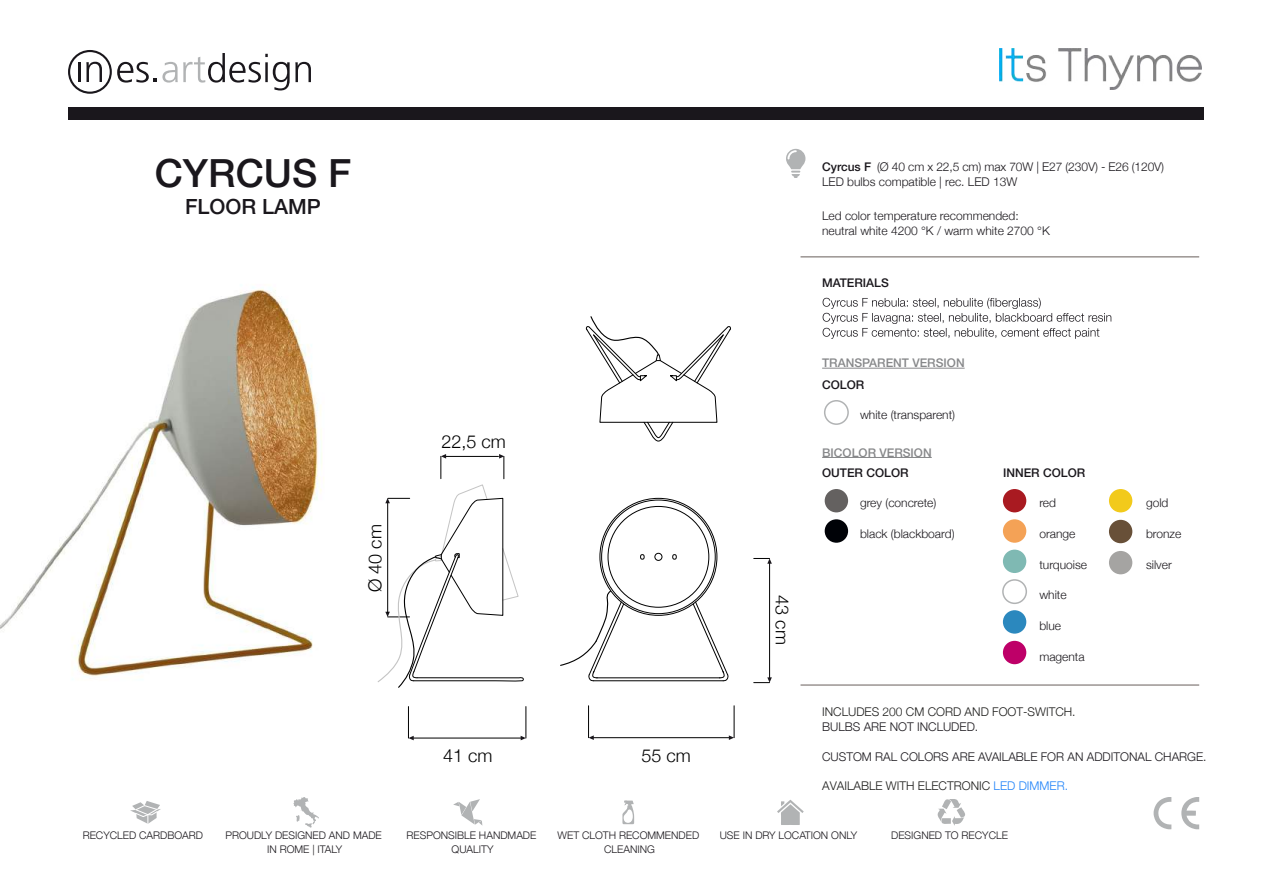
<style>
.page{position:relative;width:1263px;height:893px;background:#fff}
.page>*{position:absolute;margin:0;border:0;box-sizing:border-box;transform-origin:0 0}
.t1{font:500 39px "Helvetica Neue LT Std";color:#1a171c}
.t2{font:500 21px "Helvetica Neue LT Std";color:#1a171c}
.t3{font:300 18px "Helvetica Neue";color:#000}
.t4{font:300 12px/15px "Helvetica Neue";color:#1a171c}
.t5{font:300 12px "Helvetica Neue";color:#1d1d1b}
.t6{font:500 12px "Helvetica Neue LT Std";color:#1a171c}
.t7{font:500 12px "Helvetica Neue LT Std";color:#87888a}
.t8{font:300 10.5px/13.5px "Helvetica Neue";color:#1a171c;text-align:center}
.s1{color:#2184f9}
</style>
<div class="page">
<div style="left:68px;top:107px;width:1135px;height:13px;background:#1a171c"></div>
<svg style="left:117px;top:53px;width:194px;height:38px"></svg>
<hr style="left:78px;top:62px;width:2px;height:20px;background:#1a171c">
<svg style="left:86px;top:62px;width:16px;height:20px"></svg>
<div style="left:68px;top:50px;width:44px;height:44px;border:2px solid #1a171c;border-radius:50%"></div>
<svg style="left:130px;top:801px;width:31px;height:23px"></svg>
<svg style="left:1181px;top:797px;width:18px;height:32px"></svg>
<svg style="left:1153px;top:797px;width:18px;height:32px"></svg>
<svg style="left:293px;top:797px;width:26px;height:31px"></svg>
<svg style="left:453px;top:799px;width:29px;height:26px"></svg>
<svg style="left:622px;top:801px;width:12px;height:23px"></svg>
<svg style="left:777px;top:800px;width:27px;height:25px"></svg>
<svg style="left:937px;top:799px;width:28px;height:27px"></svg>
<svg style="left:786px;top:149px;width:19px;height:29px"></svg>
<hr style="left:800px;top:257px;width:399px;height:1px;background:#685f5b">
<svg style="left:823px;top:298px;width:288px;height:41px"></svg>
<hr style="left:800px;top:685px;width:399px;height:1px;background:#685f5b">
<div style="left:1003px;top:489px;width:23px;height:23px;background:#a91a21;border-radius:50%"></div>
<div style="left:1003px;top:519px;width:23px;height:24px;background:#f4a256;border-radius:50%"></div>
<div style="left:1003px;top:550px;width:23px;height:23px;background:#7fb9b3;border-radius:50%"></div>
<div style="left:1002px;top:579px;width:25px;height:25px;border:2px solid #b1b3b4;border-radius:50%"></div>
<div style="left:1003px;top:610px;width:23px;height:24px;background:#2b88be;border-radius:50%"></div>
<div style="left:1003px;top:641px;width:23px;height:23px;background:#be0068;border-radius:50%"></div>
<div style="left:1109px;top:489px;width:23px;height:23px;background:#f2ca1b;border-radius:50%"></div>
<div style="left:1109px;top:520px;width:23px;height:23px;background:#685038;border-radius:50%"></div>
<div style="left:1109px;top:551px;width:23px;height:23px;background:#a5a4a2;border-radius:50%"></div>
<div style="left:825px;top:489px;width:23px;height:23px;background:#646160;border-radius:50%"></div>
<div style="left:825px;top:519px;width:23px;height:24px;background:#000207;border-radius:50%"></div>
<div style="left:824px;top:400px;width:25px;height:25px;border:2px solid #b1b3b4;border-radius:50%"></div>
<hr style="left:822px;top:457px;width:110px;height:1px;background:#87888a">
<hr style="left:822px;top:368px;width:143px;height:1px;background:#87888a">
<hr style="left:591px;top:737px;width:138px;height:1px;background:#000">
<hr style="left:734px;top:706px;width:1px;height:32px;background:#000">
<hr style="left:588px;top:706px;width:1px;height:32px;background:#000">
<svg style="left:729px;top:735px;width:5px;height:5px"></svg>
<svg style="left:588px;top:735px;width:6px;height:5px"></svg>
<hr style="left:411px;top:738px;width:111px;height:1px;background:#000">
<hr style="left:526px;top:706px;width:1px;height:32px;background:#000">
<hr style="left:408px;top:706px;width:1px;height:32px;background:#000">
<svg style="left:521px;top:736px;width:5px;height:4px"></svg>
<svg style="left:408px;top:736px;width:6px;height:4px"></svg>
<hr style="left:769px;top:562px;width:1px;height:118px;background:#000">
<svg style="left:754px;top:558px;width:18px;height:6px"></svg>
<svg style="left:754px;top:677px;width:18px;height:6px"></svg>
<svg style="left:673px;top:554px;width:3px;height:5px"></svg>
<svg style="left:640px;top:554px;width:4px;height:5px"></svg>
<hr style="left:594px;top:680px;width:129px;height:1px;background:#000">
<hr style="left:597px;top:677px;width:123px;height:1px;background:#000">
<svg style="left:692px;top:601px;width:37px;height:80px"></svg>
<div style="left:655px;top:553px;width:7px;height:7px;border:1px solid #000;border-radius:50%"></div>
<svg style="left:560px;top:589px;width:65px;height:92px"></svg>
<svg style="left:585px;top:316px;width:146px;height:126px"></svg>
<svg style="left:377px;top:454px;width:147px;height:234px"></svg>
<img style="left:0;top:287px;width:324px;height:389px">
<img style="left:999px;top:49px;width:202px;height:40px">
<h1 class="t1" style="left:155px;top:150px;width:198px">CYRCUS F</h1>
<h2 class="t2" style="left:185px;top:194px;width:137px">FLOOR LAMP</h2>
<h3 class="t3" style="left:364px;top:592px;width:69px;rotate:-90deg">Ø 40 cm</h3>
<h3 class="t3" style="left:442px;top:431px;width:66px">22,5 cm</h3>
<h3 class="t3" style="left:443px;top:745px;width:51px">41 cm</h3>
<h3 class="t3" style="left:641px;top:744px;width:51px">55 cm</h3>
<h3 class="t3" style="left:793px;top:595px;width:51px;rotate:90deg">43 cm</h3>
<p class="t4" style="left:877px;top:159px;width:289px">(Ø 40 cm x 22,5 cm) max 70W | E27 (230V) - E26 (120V)</p>
<p class="t6" style="left:822px;top:159px;width:51px">Cyrcus F</p>
<p class="t4" style="left:822px;top:174px;width:197px">LED bulbs compatible | rec. LED 13W</p>
<p class="t4" style="left:822px;top:208px;width:229px">Led color temperature recommended: neutral white 4200 °K / warm white 2700 °K</p>
<p class="t6" style="left:822px;top:276px;width:68px">MATERIALS</p>
<p class="t7" style="left:822px;top:356px;width:144px">TRANSPARENT VERSION</p>
<p class="t6" style="left:822px;top:378px;width:44px">COLOR</p>
<p class="t4" style="left:860px;top:407px;width:97px">white (transparent)</p>
<p class="t7" style="left:822px;top:445px;width:111px">BICOLOR VERSION</p>
<p class="t6" style="left:822px;top:466px;width:88px">OUTER COLOR</p>
<p class="t6" style="left:1003px;top:466px;width:84px">INNER COLOR</p>
<p class="t4" style="left:860px;top:495px;width:78px">grey (concrete)</p>
<p class="t4" style="left:860px;top:526px;width:96px">black (blackboard)</p>
<p class="t4" style="left:1039px;top:495px;width:18px">red</p>
<p class="t4" style="left:1039px;top:526px;width:38px">orange</p>
<p class="t4" style="left:1039px;top:556px;width:49px">turquoise</p>
<p class="t4" style="left:1039px;top:587px;width:29px">white</p>
<p class="t4" style="left:1039px;top:618px;width:23px">blue</p>
<p class="t4" style="left:1039px;top:649px;width:47px">magenta</p>
<p class="t4" style="left:1146px;top:495px;width:24px">gold</p>
<p class="t4" style="left:1146px;top:526px;width:37px">bronze</p>
<p class="t4" style="left:1146px;top:556px;width:27px">silver</p>
<p class="t5" style="left:822px;top:704px;width:255px">INCLUDES 200 CM CORD AND FOOT-SWITCH.</p>
<p class="t4" style="left:822px;top:719px;width:158px">BULBS ARE NOT INCLUDED.</p>
<p class="t4" style="left:822px;top:749px;width:386px">CUSTOM RAL COLORS ARE AVAILABLE FOR AN ADDITONAL CHARGE.</p>
<p class="t5" style="left:822px;top:778px;width:247px">AVAILABLE WITH ELECTRONIC <span class="s1">LED DIMMER.</span></p>
<p class="t8" style="left:83px;top:828px;width:122px">RECYCLED CARDBOARD</p>
<p class="t8" style="left:225px;top:828px;width:158px">PROUDLY DESIGNED AND MADE<br>IN ROME | ITALY</p>
<p class="t8" style="left:407px;top:828px;width:131px">RESPONSIBLE HANDMADE<br>QUALITY</p>
<p class="t8" style="left:558px;top:828px;width:143px">WET CLOTH RECOMMENDED<br>CLEANING</p>
<p class="t8" style="left:720px;top:828px;width:139px">USE IN DRY LOCATION ONLY</p>
<p class="t8" style="left:891px;top:828px;width:118px">DESIGNED TO RECYCLE</p>
</div>
